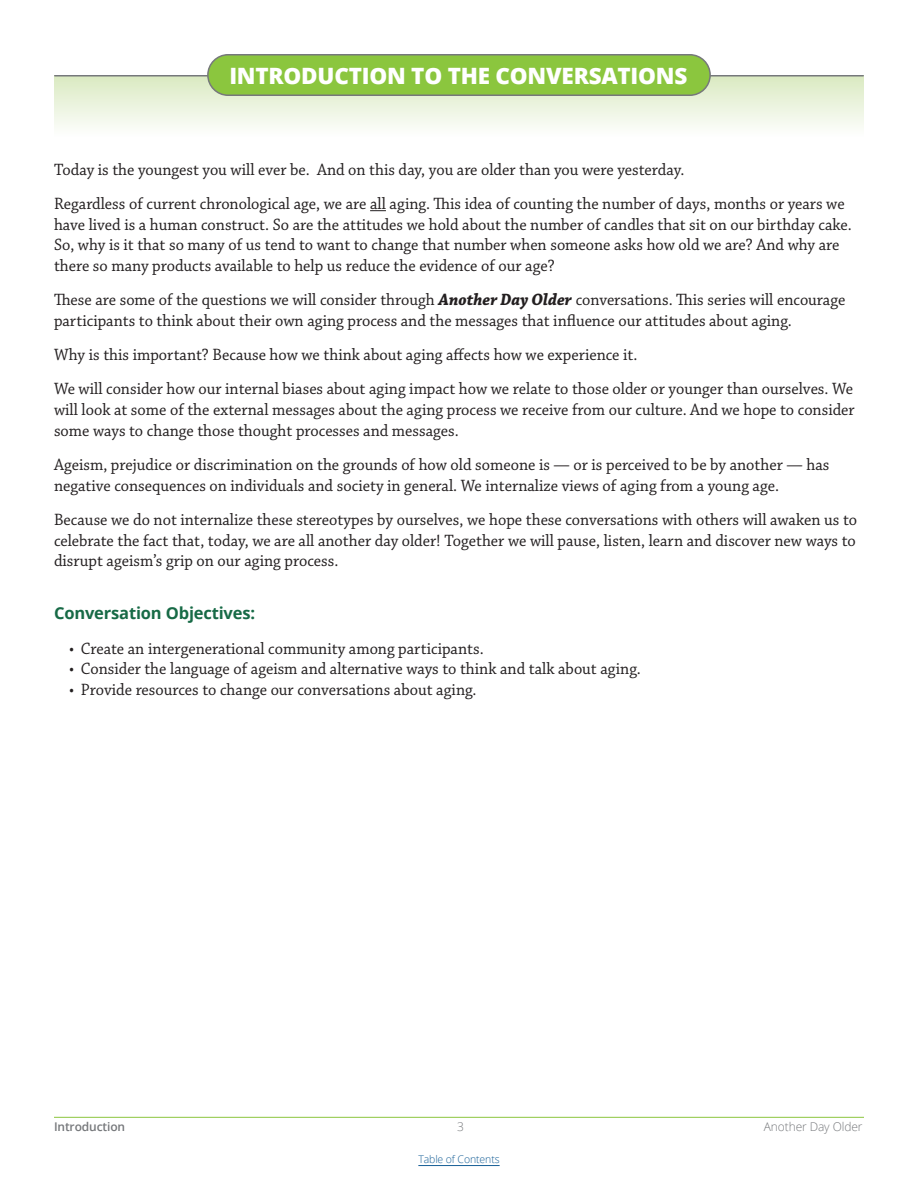
<style>
.page{position:relative;width:918px;height:1188px;background:#fff}
.page>*{position:absolute;margin:0;border:0;box-sizing:border-box;transform-origin:0 0}
.t1{font:800 22.5px "Open Sans";letter-spacing:-.01em;color:#fff}
.BODY_COPY{font:17.25px/20.7px "Chaparral Pro";color:#231f20;scale:.95 1}
.Body_Copy_BULLETS{font:17.25px "Chaparral Pro";color:#231f20;scale:.95 1}
.Body_Copy_SUBHEAD{font:700 16.5px "Open Sans";letter-spacing:-.01em;color:#176a46}
.t2{font:300 12px "Open Sans";letter-spacing:-.01em;color:#76787b}
.t3{font:600 12px "Open Sans";letter-spacing:-.01em;color:#76787b}
.t4{font:300 10.5px "Open Sans";letter-spacing:-.01em;color:#155e96}
.s1{font-weight:700;font-style:italic}
</style>
<div class="page">
<hr style="left:54px;top:1117px;width:810px;height:1px;background:#8bc63e">
<hr style="left:418px;top:1165px;width:82px;height:1px;background:#155e96">
<svg style="left:370px;top:210px;width:16px;height:1px"></svg>
<div style="left:54px;top:75px;width:810px;height:61px;background:linear-gradient(to bottom,#d9e9c0,#fefefd)"></div>
<hr style="left:55px;top:75px;width:808px;height:1px;background:#76787b">
<div style="left:208px;top:55px;width:502px;height:40px;background:#8bc63e;border-radius:20px"></div>
<div style="left:207px;top:54px;width:504px;height:42px;border:2px solid #76787b;border-radius:20px"></div>
<p class="t1" style="left:229px;top:58px;width:460px">INTRODUCTION TO THE CONVERSATIONS</p>
<p class="BODY_COPY" style="left:54px;top:160px;width:665px">Today is the youngest you will ever be. And on this day, you are older than you were yesterday.</p>
<p class="BODY_COPY" style="left:54px;top:194px;width:841px">Regardless of current chronological age, we are all aging. This idea of counting the number of days, months or years we have lived is a human construct. So are the attitudes we hold about the number of candles that sit on our birthday cake.<br>So, why is it that so many of us tend to want to change that number when someone asks how old we are? And why are there so many products available to help us reduce the evidence of our age?</p>
<p class="BODY_COPY" style="left:54px;top:290px;width:835px">These are some of the questions we will consider through <span class="s1">Another Day Older</span> conversations. This series will encourage participants to think about their own aging process and the messages that influence our attitudes about aging.</p>
<p class="BODY_COPY" style="left:54px;top:345px;width:616px">Why is this important? Because how we think about aging affects how we experience it.</p>
<p class="BODY_COPY" style="left:54px;top:379px;width:844px;text-align:justify">We will consider how our internal biases about aging impact how we relate to those older or younger than ourselves. We will look at some of the external messages about the aging process we receive from our culture. And we hope to consider some ways to change those thought processes and messages.</p>
<p class="BODY_COPY" style="left:54px;top:455px;width:818px">Ageism, prejudice or discrimination on the grounds of how old someone is — or is perceived to be by another — has negative consequences on individuals and society in general. We internalize views of aging from a young age.</p>
<p class="BODY_COPY" style="left:54px;top:510px;width:847px;text-align:justify">Because we do not internalize these stereotypes by ourselves, we hope these conversations with others will awaken us to celebrate the fact that, today, we are all another day older! Together we will pause, listen, learn and discover new ways to disrupt ageism’s grip on our aging process.</p>
<p class="Body_Copy_SUBHEAD" style="left:54px;top:602px;width:203px">Conversation Objectives:</p>
<p class="Body_Copy_BULLETS" style="left:69px;top:639px;width:438px">• Create an intergenerational community among participants.</p>
<p class="Body_Copy_BULLETS" style="left:69px;top:659px;width:603px">• Consider the language of ageism and alternative ways to think and talk about aging.</p>
<p class="Body_Copy_BULLETS" style="left:69px;top:680px;width:431px">• Provide resources to change our conversations about aging.</p>
<p class="t3" style="left:54px;top:1118px;width:73px">Introduction</p>
<p class="t2" style="left:457px;top:1118px;width:8px">3</p>
<p class="t2" style="left:764px;top:1118px;width:100px">Another Day Older</p>
<p class="t4" style="left:418px;top:1152px;width:83px">Table of Contents</p>
</div>
